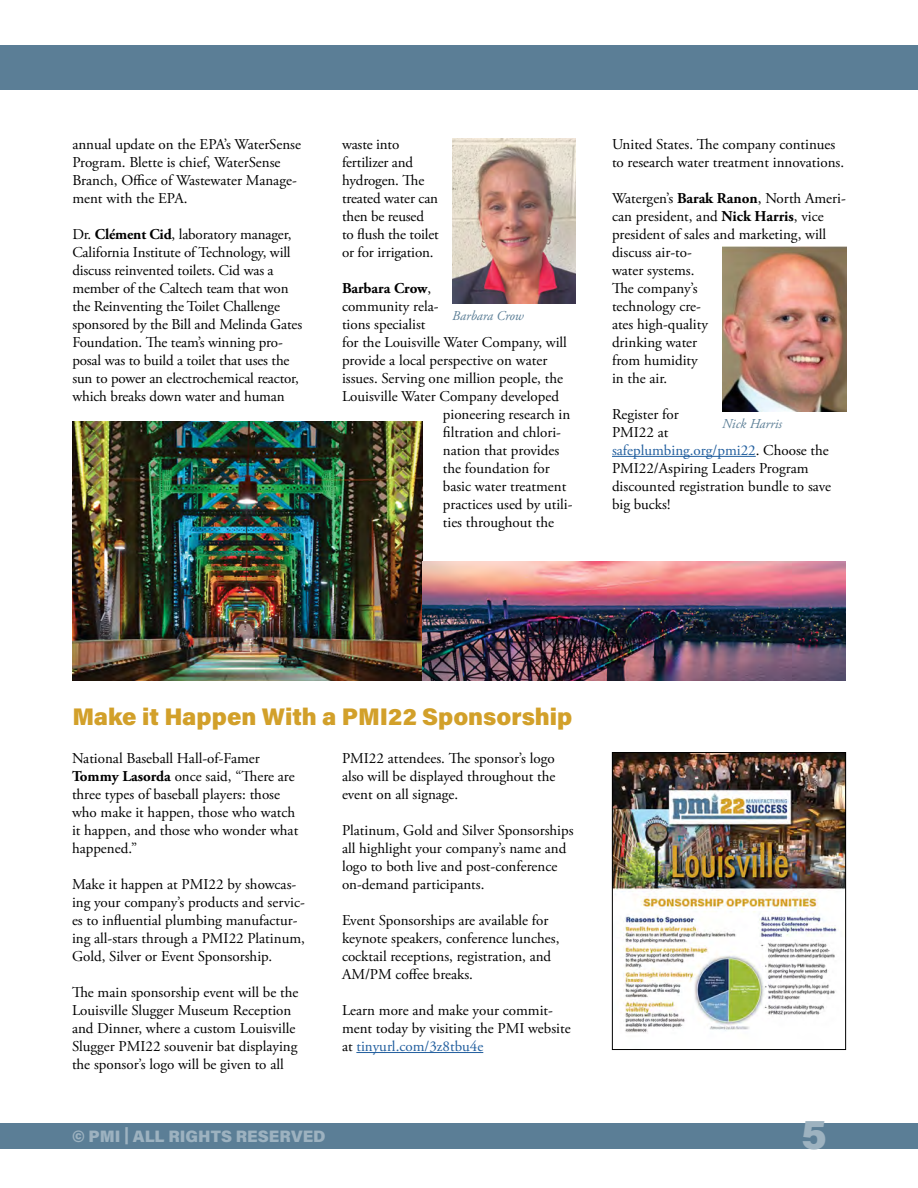
<style>
.page{position:relative;width:918px;height:1188px;background:#fff}
.page>*{position:absolute;margin:0;border:0;box-sizing:border-box;transform-origin:0 0}
.t1{font:900 40.5px "Acumin Pro";color:#9db2c0}
.Blue_subheads{font:900 24px "Acumin Pro";color:#d2a02a}
.t2{font:900 16.5px "Acumin Pro";color:#9db2c0}
.body{font:15px/18px "Adobe Garamond Pro";color:#000}
.body-2{font:700 15px "Adobe Garamond Pro";color:#000}
.t3{font:italic 13.5px "Adobe Garamond Pro";color:#5b7e96}
.s1{font-weight:700}
.s2{font-weight:400}
.s3{color:#215e9e}
</style>
<div class="page">
<div style="left:0;top:45px;width:918px;height:45px;background:#5b7e96"></div>
<div style="left:0;top:1123px;width:918px;height:25px;background:#5b7e96"></div>
<img style="left:614px;top:754px;width:230px;height:279px">
<div style="left:612px;top:752px;width:234px;height:298px;border:1px solid #000"></div>
<img style="left:72px;top:421px;width:351px;height:260px">
<hr style="left:612px;top:456px;width:144px;height:1px;background:#215e9e">
<hr style="left:356px;top:1052px;width:127px;height:1px;background:#215e9e">
<img style="left:452px;top:138px;width:124px;height:165px">
<img style="left:722px;top:246px;width:124px;height:165px">
<img style="left:423px;top:562px;width:423px;height:119px">
<p class="body" style="left:72px;top:136px;width:230px">annual update on the EPA’s WaterSense<br>Program. Blette is chief, WaterSense<br>Branch, Office of Wastewater Manage&shy;ment with the EPA.</p>
<p class="body" style="left:72px;top:226px;width:231px">Dr. <span class="s1">Clément Cid</span>, laboratory manager, California Institute of Technology, will discuss reinvented toilets. Cid was a member of the Caltech team that won the Reinventing the Toilet Challenge sponsored by the Bill and Melinda Gates Foundation. The team’s winning pro&shy;posal was to build a toilet that uses the sun to power an electrochemical reactor, which breaks down water and human</p>
<p class="body" style="left:342px;top:136px;width:98px">waste into fertilizer and hydrogen. The treated water can then be reused to flush the toilet or for irrigation.</p>
<p class="body-2" style="left:342px;top:279px;width:91px">Barbara Crow<span class="s2">,</span></p>
<p class="body" style="left:342px;top:298px;width:98px">community rela-</p>
<p class="body" style="left:342px;top:316px;width:85px">tions specialist</p>
<p class="body" style="left:342px;top:334px;width:227px">for the Louisville Water Company, will</p>
<p class="body" style="left:342px;top:352px;width:207px">provide a local perspective on water</p>
<p class="body" style="left:342px;top:370px;width:223px">issues. Serving one million people, the</p>
<p class="body" style="left:342px;top:388px;width:219px">Louisville Water Company developed</p>
<p class="body" style="left:443px;top:406px;width:129px">pioneering research in</p>
<p class="body" style="left:443px;top:424px;width:120px">filtration and chlori-</p>
<p class="body" style="left:443px;top:442px;width:118px">nation that provides</p>
<p class="body" style="left:443px;top:460px;width:108px">the foundation for</p>
<p class="body" style="left:443px;top:478px;width:125px">basic water treatment</p>
<p class="body" style="left:443px;top:496px;width:131px">practices used by utili-</p>
<p class="body" style="left:443px;top:514px;width:113px">ties throughout the</p>
<p class="t3" style="left:452px;top:307px;width:73px">Barbara Crow</p>
<p class="body" style="left:612px;top:136px;width:234px">United States. The company continues to research water treatment innovations.</p>
<p class="body" style="left:612px;top:190px;width:235px">Watergen’s <span class="s1">Barak Ranon</span>, North Ameri&shy;can president, and <span class="s1">Nick Harris</span>, vice president of sales and marketing, will discuss air-to-<br>water systems.<br>The company’s<br>technology cre-<br>ates high-quality<br>drinking water<br>from humidity<br>in the air.</p>
<p class="body" style="left:612px;top:406px;width:221px">Register for<br>PMI22 at<br><span class="s3">safeplumbing.org/pmi22</span>. Choose the<br>PMI22/Aspiring Leaders Program discounted registration bundle to save big bucks!</p>
<p class="t3" style="left:722px;top:415px;width:61px">Nick Harris</p>
<p class="Blue_subheads" style="left:72px;top:699px;width:502px">Make it Happen With a PMI22 Sponsorship</p>
<p class="body" style="left:72px;top:750px;width:228px">National Baseball Hall-of-Famer<br><span class="s1">Tommy Lasorda</span> once said, “There are three types of baseball players: those who make it happen, those who watch it happen, and those who wonder what happened.”</p>
<p class="body" style="left:72px;top:876px;width:234px">Make it happen at PMI22 by showcas&shy;ing your company’s products and servic&shy;es to influential plumbing manufactur&shy;ing all-stars through a PMI22 Platinum, Gold, Silver or Event Sponsorship.</p>
<p class="body" style="left:72px;top:984px;width:228px">The main sponsorship event will be the Louisville Slugger Museum Reception and Dinner, where a custom Louisville Slugger PMI22 souvenir bat displaying the sponsor’s logo will be given to all</p>
<p class="body" style="left:342px;top:750px;width:215px;text-align:justify">PMI22 attendees. The sponsor’s logo also will be displayed throughout the event on all signage.</p>
<p class="body" style="left:342px;top:822px;width:233px">Platinum, Gold and Silver Sponsorships all highlight your company’s name and logo to both live and post-conference on-demand participants.</p>
<p class="body" style="left:342px;top:912px;width:219px">Event Sponsorships are available for keynote speakers, conference lunches, cocktail receptions, registration, and AM/PM coffee breaks.</p>
<p class="body" style="left:342px;top:1002px;width:230px">Learn more and make your commit&shy;ment today by visiting the PMI website at <span class="s3">tinyurl.com/3z8tbu4e</span></p>
<p class="t2" style="left:72px;top:1124px;width:255px">© PMI | ALL RIGHTS RESERVED</p>
<h1 class="t1" style="left:801px;top:1106px;width:27px">5</h1>
</div>
